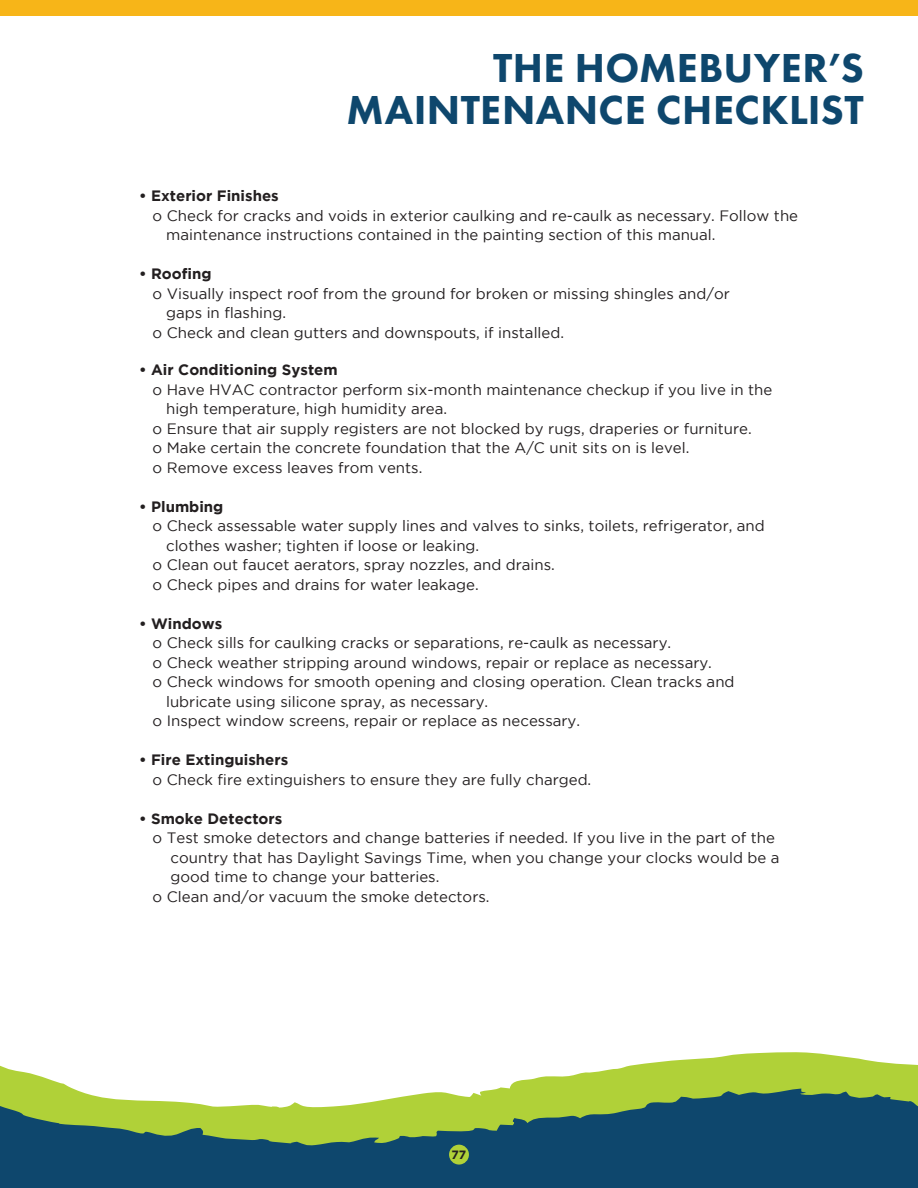
<style>
.page{position:relative;width:918px;height:1188px;background:#fff}
.page>*{position:absolute;margin:0;border:0;box-sizing:border-box;transform-origin:0 0}
.t1{font:800 42px "Futura PT";letter-spacing:.01em;color:#0e476d}
.t2{font:15px "Gotham";color:#231f20}
.t3{font:700 15px "Gotham";color:#231f20}
.t4{font:700 12px "Gotham";color:#231f20}
</style>
<div class="page">
<div style="left:0;top:1146px;width:918px;height:42px;background:#0e476d"></div>
<svg style="left:0;top:1052px;width:918px;height:94px"></svg>
<div style="left:449px;top:1145px;width:20px;height:20px;background:#b0d138;border-radius:50%"></div>
<div style="left:0;top:0;width:918px;height:16px;background:#f7b518"></div>
<p class="t1" style="left:493px;top:41px;width:372px">THE HOMEBUYER’S</p>
<p class="t1" style="left:347px;top:83px;width:519px">MAINTENANCE CHECKLIST</p>
<p class="t3" style="left:139px;top:187px;width:141px">• Exterior Finishes</p>
<p class="t2" style="left:153px;top:207px;width:647px">o Check for cracks and voids in exterior caulking and re-caulk as necessary. Follow the</p>
<p class="t2" style="left:166px;top:226px;width:551px">maintenance instructions contained in the painting section of this manual.</p>
<p class="t3" style="left:139px;top:265px;width:74px">• Roofing</p>
<p class="t2" style="left:153px;top:285px;width:579px">o Visually inspect roof from the ground for broken or missing shingles and/or</p>
<p class="t2" style="left:166px;top:304px;width:121px">gaps in flashing.</p>
<p class="t2" style="left:153px;top:324px;width:413px">o Check and clean gutters and downspouts, if installed.</p>
<p class="t3" style="left:139px;top:361px;width:200px">• Air Conditioning System</p>
<p class="t2" style="left:153px;top:381px;width:621px">o Have HVAC contractor perform six-month maintenance checkup if you live in the</p>
<p class="t2" style="left:166px;top:400px;width:283px">high temperature, high humidity area.</p>
<p class="t2" style="left:153px;top:420px;width:601px">o Ensure that air supply registers are not blocked by rugs, draperies or furniture.</p>
<p class="t2" style="left:153px;top:439px;width:538px">o Make certain the concrete foundation that the A/C unit sits on is level.</p>
<p class="t2" style="left:153px;top:459px;width:271px">o Remove excess leaves from vents.</p>
<p class="t3" style="left:139px;top:498px;width:86px">• Plumbing</p>
<p class="t2" style="left:153px;top:517px;width:614px">o Check assessable water supply lines and valves to sinks, toilets, refrigerator, and</p>
<p class="t2" style="left:166px;top:537px;width:315px">clothes washer; tighten if loose or leaking.</p>
<p class="t2" style="left:153px;top:556px;width:404px">o Clean out faucet aerators, spray nozzles, and drains.</p>
<p class="t2" style="left:153px;top:576px;width:328px">o Check pipes and drains for water leakage.</p>
<p class="t3" style="left:139px;top:615px;width:85px">• Windows</p>
<p class="t2" style="left:153px;top:634px;width:520px">o Check sills for caulking cracks or separations, re-caulk as necessary.</p>
<p class="t2" style="left:153px;top:654px;width:561px">o Check weather stripping around windows, repair or replace as necessary.</p>
<p class="t2" style="left:153px;top:673px;width:583px">o Check windows for smooth opening and closing operation. Clean tracks and</p>
<p class="t2" style="left:166px;top:693px;width:324px">lubricate using silicone spray, as necessary.</p>
<p class="t2" style="left:153px;top:712px;width:429px">o Inspect window screens, repair or replace as necessary.</p>
<p class="t3" style="left:139px;top:751px;width:151px">• Fire Extinguishers</p>
<p class="t2" style="left:153px;top:771px;width:440px">o Check fire extinguishers to ensure they are fully charged.</p>
<p class="t3" style="left:139px;top:810px;width:145px">• Smoke Detectors</p>
<p class="t2" style="left:153px;top:829px;width:624px">o Test smoke detectors and change batteries if needed. If you live in the part of the</p>
<p class="t2" style="left:171px;top:849px;width:610px">country that has Daylight Savings Time, when you change your clocks would be a</p>
<p class="t2" style="left:171px;top:868px;width:270px">good time to change your batteries.</p>
<p class="t2" style="left:153px;top:888px;width:338px">o Clean and/or vacuum the smoke detectors.</p>
<p class="t4" style="left:452px;top:1148px;width:16px">77</p>
</div>
